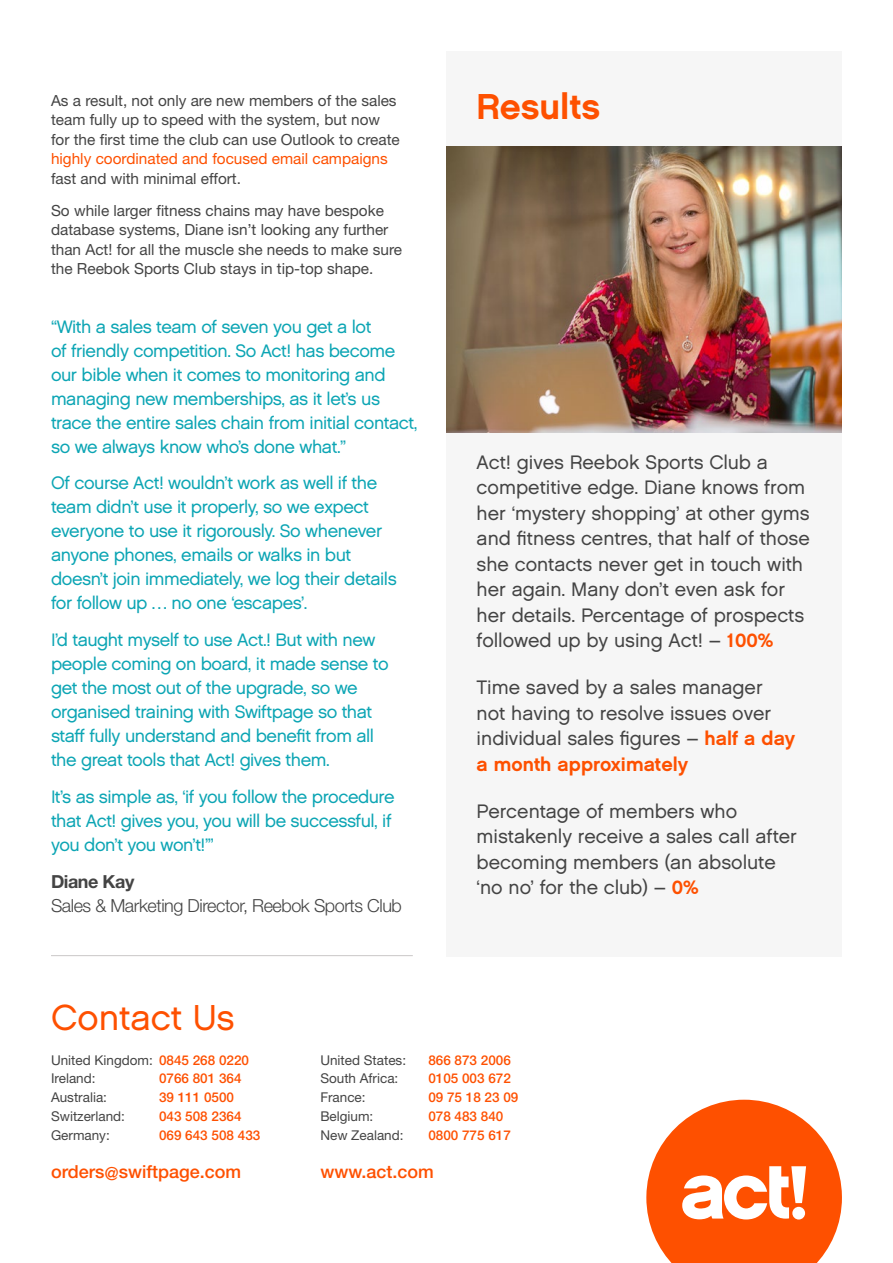
<style>
.page{position:relative;width:893px;height:1263px;background:#fff}
.page>*{position:absolute;margin:0;border:0;box-sizing:border-box;transform-origin:0 0}
.t1{font:36px "Chalet London Nineteen Sixty";color:#fe5000}
.t2{font:36px "Chalet New York Nineteen Sixty";color:#fe5000}
.B1{font:19.5px/25.5px "Chalet London Nineteen Sixty";color:#444}
.t3{font:18px/24px "Chalet London Nineteen Sixty";letter-spacing:-.025em;color:#0ca5b4}
.B1-2{font:300 18px/24px "Helvetica Neue";letter-spacing:-.025em;color:#444}
.t4{font:500 18px "Helvetica Neue";color:#fe5000}
.B1_9pt{font:15.3px/19.5px "Helvetica Neue";color:#444}
.t5{font:13.5px/18.8px "Helvetica Neue";color:#444}
.t6{font:500 13.5px "Helvetica Neue";color:#fe5000}
.s1{color:#fe5000}
.s2{font-weight:700}
.s3{font-family:"Chalet New York Nineteen Sixty";color:#fe5000}
.s4{font-weight:500;color:#fe5000}
</style>
<div class="page">
<div style="left:446px;top:51px;width:396px;height:905px;background:#f6f6f6"></div>
<svg style="left:646px;top:1100px;width:196px;height:163px"></svg>
<hr style="left:51px;top:955px;width:362px;height:1px;background:#cac7c7">
<img style="left:446px;top:146px;width:396px;height:286px">
<p class="B1_9pt" style="left:51px;top:90px;width:350px">As a result, not only are new members of the sales team fully up to speed with the system, but now for the first time the club can use Outlook to create <span class="s1">highly coordinated and focused email campaigns </span>fast and with minimal effort.</p>
<p class="B1_9pt" style="left:51px;top:200px;width:353px">So while larger fitness chains may have bespoke database systems, Diane isn’t looking any further than Act! for all the muscle she needs to make sure the Reebok Sports Club stays in tip-top shape.</p>
<p class="t3" style="left:51px;top:314px;width:368px">“With a sales team of seven you get a lot<br>of friendly competition. So Act! has become our bible when it comes to monitoring and managing new memberships, as it let’s us trace the entire sales chain from initial contact, so we always know who’s done what.”</p>
<p class="t3" style="left:51px;top:471px;width:347px">Of course Act! wouldn’t work as well if the team didn’t use it properly, so we expect everyone to use it rigorously. So whenever anyone phones, emails or walks in but doesn’t join immediately, we log their details for follow up … no one ‘escapes’.</p>
<p class="t3" style="left:51px;top:628px;width:339px">I’d taught myself to use Act.! But with new people coming on board, it made sense to get the most out of the upgrade, so we organised training with Swiftpage so that staff fully understand and benefit from all the great tools that Act! gives them.</p>
<p class="t3" style="left:51px;top:784px;width:345px">It’s as simple as, ‘if you follow the procedure that Act! gives you, you will be successful, if you don’t you won’t!’”</p>
<p class="B1-2" style="left:51px;top:869px;width:352px"><span class="s2">Diane Kay<br></span>Sales &amp; Marketing Director, Reebok Sports Club</p>
<h3 class="t2" style="left:477px;top:84px;width:125px">Results</h3>
<p class="B1" style="left:477px;top:449px;width:335px">Act! gives Reebok Sports Club a competitive edge. Diane knows from her ‘mystery shopping’ at other gyms and fitness centres, that half of those she contacts never get in touch with her again. Many don’t even ask for her details. Percentage of prospects followed up by using Act! – <span class="s3">100%</span></p>
<p class="B1" style="left:477px;top:675px;width:320px">Time saved by a sales manager not having to resolve issues over individual sales figures – <span class="s3">half a day a month approximately</span></p>
<p class="B1" style="left:477px;top:798px;width:322px">Percentage of members who mistakenly receive a sales call after becoming members (an absolute ‘no no’ for the club) – <span class="s3">0%</span></p>
<h3 class="t1" style="left:51px;top:995px;width:185px">Contact Us</h3>
<h3 class="t5" style="left:51px;top:1050px;width:200px">United Kingdom: <span class="s4">0845 268 0220<br></span>Ireland:</h3>
<h3 class="t6" style="left:159px;top:1070px;width:84px">0766 801 364</h3>
<h3 class="t5" style="left:51px;top:1088px;width:57px">Australia:</h3>
<h3 class="t6" style="left:159px;top:1089px;width:77px">39 111 0500</h3>
<h3 class="t5" style="left:51px;top:1106px;width:75px">Switzerland:</h3>
<h3 class="t6" style="left:159px;top:1108px;width:84px">043 508 2364</h3>
<h3 class="t5" style="left:51px;top:1125px;width:60px">Germany:</h3>
<h3 class="t6" style="left:159px;top:1127px;width:103px">069 643 508 433</h3>
<h3 class="t4" style="left:51px;top:1161px;width:192px">orders@swiftpage.com</h3>
<h3 class="t5" style="left:320px;top:1050px;width:87px">United States:</h3>
<h3 class="t6" style="left:428px;top:1052px;width:84px">866 873 2006</h3>
<h3 class="t5" style="left:320px;top:1069px;width:80px">South Africa:</h3>
<h3 class="t6" style="left:428px;top:1070px;width:84px">0105 003 672</h3>
<h3 class="t5" style="left:320px;top:1088px;width:47px">France:</h3>
<h3 class="t6" style="left:428px;top:1089px;width:92px">09 75 18 23 09</h3>
<h3 class="t5" style="left:320px;top:1106px;width:55px">Belgium:</h3>
<h3 class="t6" style="left:428px;top:1108px;width:77px">078 483 840</h3>
<h3 class="t5" style="left:320px;top:1125px;width:85px">New Zealand:</h3>
<h3 class="t6" style="left:428px;top:1127px;width:84px">0800 775 617</h3>
<h3 class="t4" style="left:320px;top:1161px;width:115px">www.act.com</h3>
</div>
